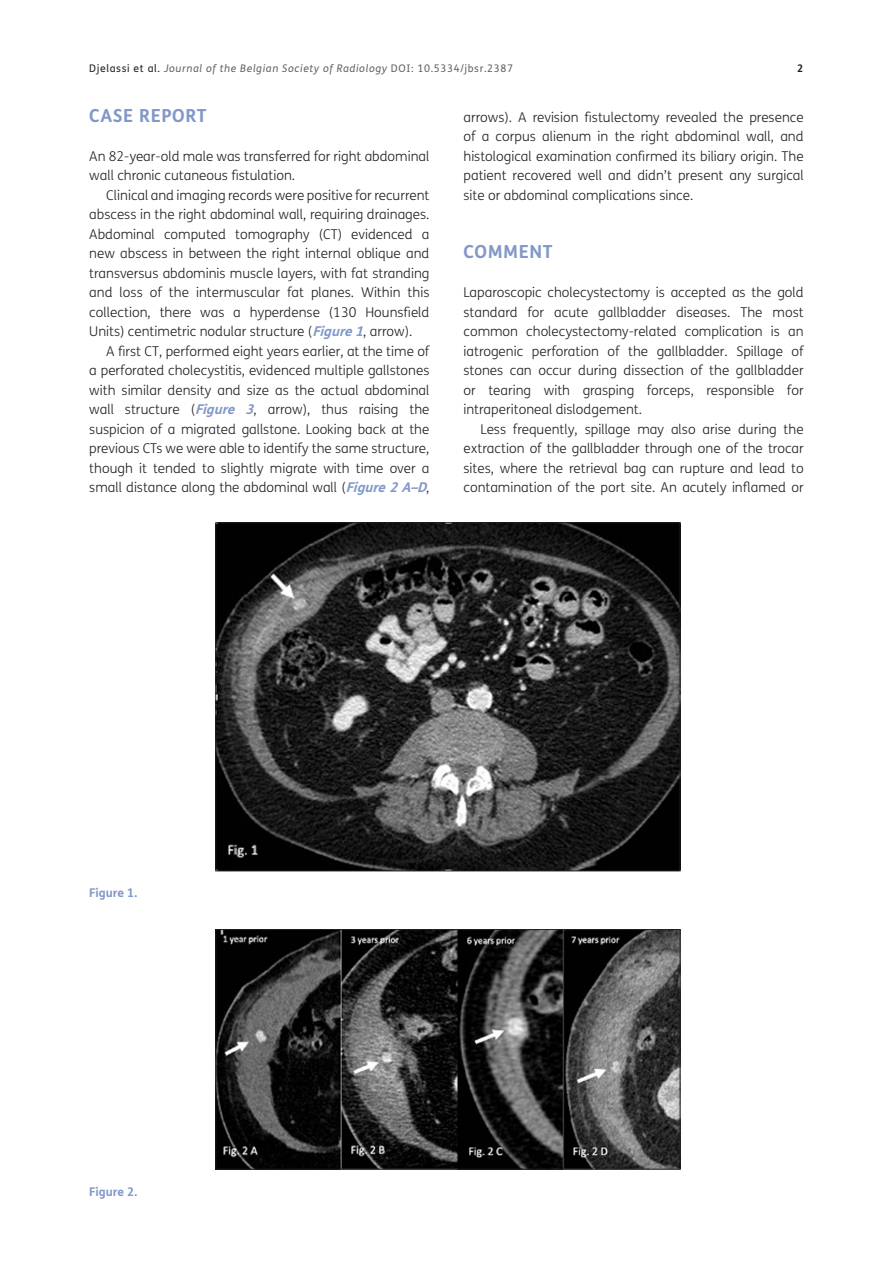
<style>
.page{position:relative;width:893px;height:1263px;background:#fff}
.page>*{position:absolute;margin:0;border:0;box-sizing:border-box;transform-origin:0 0}
.t1{font:700 18px "FS Me";letter-spacing:.03em;color:#8298c8}
.Body_Copy{font:300 13.5px/19.5px "FS Me";color:#231f20;text-align:justify}
.Body_Copy_-_1st_Para{font:300 13.5px/19.5px "FS Me";color:#231f20}
.Figure_copy{font:700 12px "FS Me";color:#8298c8}
.t2{font:italic 10.5px "FS Me";letter-spacing:.06em;color:#636366}
.t3{font:700 10.5px "FS Me";color:#231f20}
.s1{font-style:normal;color:#231f20}
.s2{font-style:normal}
.s3{font-weight:700;font-style:italic;color:#8298c8}
</style>
<div class="page">
<img style="left:217px;top:524px;width:461px;height:345px">
<img style="left:217px;top:931px;width:461px;height:236px">
<div style="left:215px;top:929px;width:465px;height:240px;border:1px solid #231f20"></div>
<p class="t2" style="left:89px;top:62px;width:425px"><span class="s1">Djelassi et al.</span> Journal of the Belgian Society of Radiology <span class="s2">DOI: 10.5334/jbsr.2387</span></p>
<p class="t3" style="left:797px;top:61px;width:8px">2</p>
<h1 class="t1" style="left:89px;top:104px;width:119px">CASE REPORT</h1>
<p class="Body_Copy_-_1st_Para" style="left:89px;top:146px;width:342px">An 82-year-old male was transferred for right abdominal wall chronic cutaneous fistulation.</p>
<p class="Body_Copy" style="left:89px;top:185px;width:342px;text-indent:17px">Clinical and imaging records were positive for recurrent abscess in the right abdominal wall, requiring drainages.<br>Abdominal computed tomography (CT) evidenced a new abscess in between the right internal oblique and transversus abdominis muscle layers, with fat stranding and loss of the intermuscular fat planes. Within this collection, there was a hyperdense (130 Hounsfield Units) centimetric nodular structure (<span class="s3">Figure1</span>, arrow).</p>
<p class="Body_Copy" style="left:89px;top:341px;width:343px;text-indent:17px">A first CT, performed eight years earlier, at the time of a perforated cholecystitis, evidenced multiple gallstones with similar density and size as the actual abdominal wall structure (<span class="s3">Figure 3</span>, arrow), thus raising the suspicion of a migrated gallstone. Looking back at the previous CTs we were able to identify the same structure, though it tended to slightly migrate with time over a small distance along the abdominal wall (<span class="s3">Figure2A–D</span>,</p>
<p class="Body_Copy" style="left:463px;top:107px;width:342px">arrows). A revision fistulectomy revealed the presence of a corpus alienum in the right abdominal wall, and histological examination confirmed its biliary origin. The patient recovered well and didn’t present any surgical site or abdominal complications since.</p>
<h1 class="t1" style="left:463px;top:240px;width:91px">COMMENT</h1>
<p class="Body_Copy_-_1st_Para" style="left:463px;top:283px;width:342px;text-align:justify">Laparoscopic cholecystectomy is accepted as the gold standard for acute gallbladder diseases. The most common cholecystectomy-related complication is an iatrogenic perforation of the gallbladder. Spillage of stones can occur during dissection of the gallbladder or tearing with grasping forceps, responsible for intraperitoneal dislodgement.</p>
<p class="Body_Copy" style="left:463px;top:419px;width:342px;text-indent:17px">Less frequently, spillage may also arise during the extraction of the gallbladder through one of the trocar sites, where the retrieval bag can rupture and lead to contamination of the port site. An acutely inflamed or</p>
<p class="Figure_copy" style="left:89px;top:885px;width:49px">Figure 1.</p>
<p class="Figure_copy" style="left:89px;top:1184px;width:49px">Figure 2.</p>
</div>
